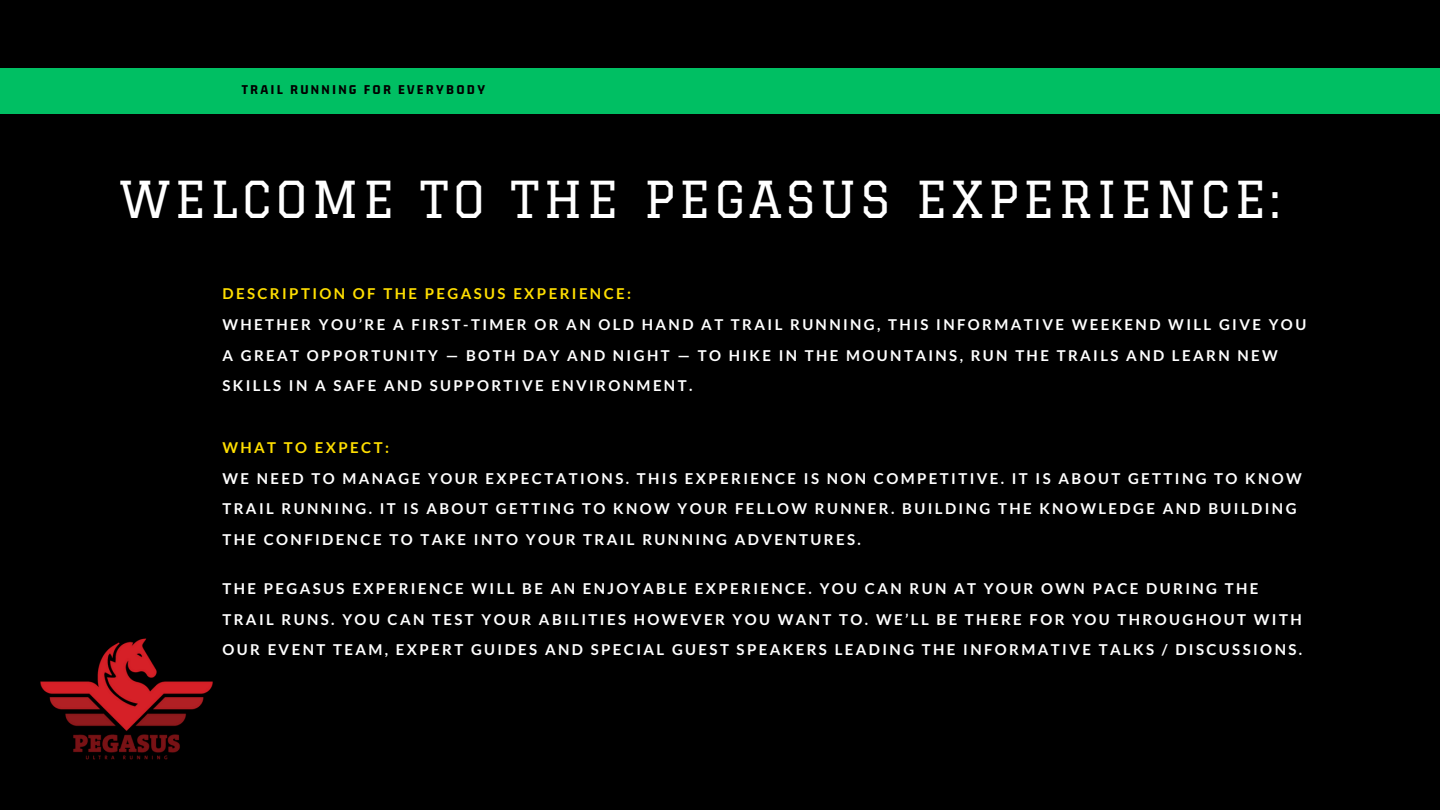
<style>
.page{position:relative;width:1440px;height:810px;background:#000}
.page>*{position:absolute;margin:0;border:0;box-sizing:border-box;transform-origin:0 0}
.t1{font:49.8px "Graduate";letter-spacing:.08em;color:#fff}
.t2{font:700 15px/30.8px "Lato";letter-spacing:.16em;color:#fff}
.t3{font:700 15px "Lato";letter-spacing:.16em;color:#ffdf00}
.t4{font:800 14.2px "Gemunu Libre";letter-spacing:.16em;color:#000}
</style>
<div class="page">
<div style="left:0;top:68px;width:1440px;height:46px;background:#00bf63"></div>
<img style="left:40px;top:638px;width:173px;height:122px">
<p class="t4" style="left:242px;top:82px;width:245px">TRAIL RUNNING FOR EVERYBODY</p>
<h1 class="t1" style="left:119px;top:170px;width:1162px">WELCOME TO THE PEGASUS EXPERIENCE:</h1>
<p class="t3" style="left:222px;top:284px;width:410px">DESCRIPTION OF THE PEGASUS EXPERIENCE:</p>
<p class="t2" style="left:222px;top:309px;width:1085px">WHETHER YOU’RE A FIRST-TIMER OR AN OLD HAND AT TRAIL RUNNING, THIS INFORMATIVE WEEKEND WILL GIVE YOU<br>A GREAT OPPORTUNITY — BOTH DAY AND NIGHT — TO HIKE IN THE MOUNTAINS, RUN THE TRAILS AND LEARN NEW<br>SKILLS IN A SAFE AND SUPPORTIVE ENVIRONMENT.</p>
<p class="t3" style="left:222px;top:438px;width:168px">WHAT TO EXPECT:</p>
<p class="t2" style="left:222px;top:462px;width:1081px">WE NEED TO MANAGE YOUR EXPECTATIONS. THIS EXPERIENCE IS NON COMPETITIVE. IT IS ABOUT GETTING TO KNOW<br>TRAIL RUNNING. IT IS ABOUT GETTING TO KNOW YOUR FELLOW RUNNER. BUILDING THE KNOWLEDGE AND BUILDING<br>THE CONFIDENCE TO TAKE INTO YOUR TRAIL RUNNING ADVENTURES.</p>
<p class="t2" style="left:222px;top:573px;width:1081px">THE PEGASUS EXPERIENCE WILL BE AN ENJOYABLE EXPERIENCE. YOU CAN RUN AT YOUR OWN PACE DURING THE<br>TRAIL RUNS. YOU CAN TEST YOUR ABILITIES HOWEVER YOU WANT TO. WE’LL BE THERE FOR YOU THROUGHOUT WITH<br>OUR EVENT TEAM, EXPERT GUIDES AND SPECIAL GUEST SPEAKERS LEADING THE INFORMATIVE TALKS / DISCUSSIONS.</p>
</div>
